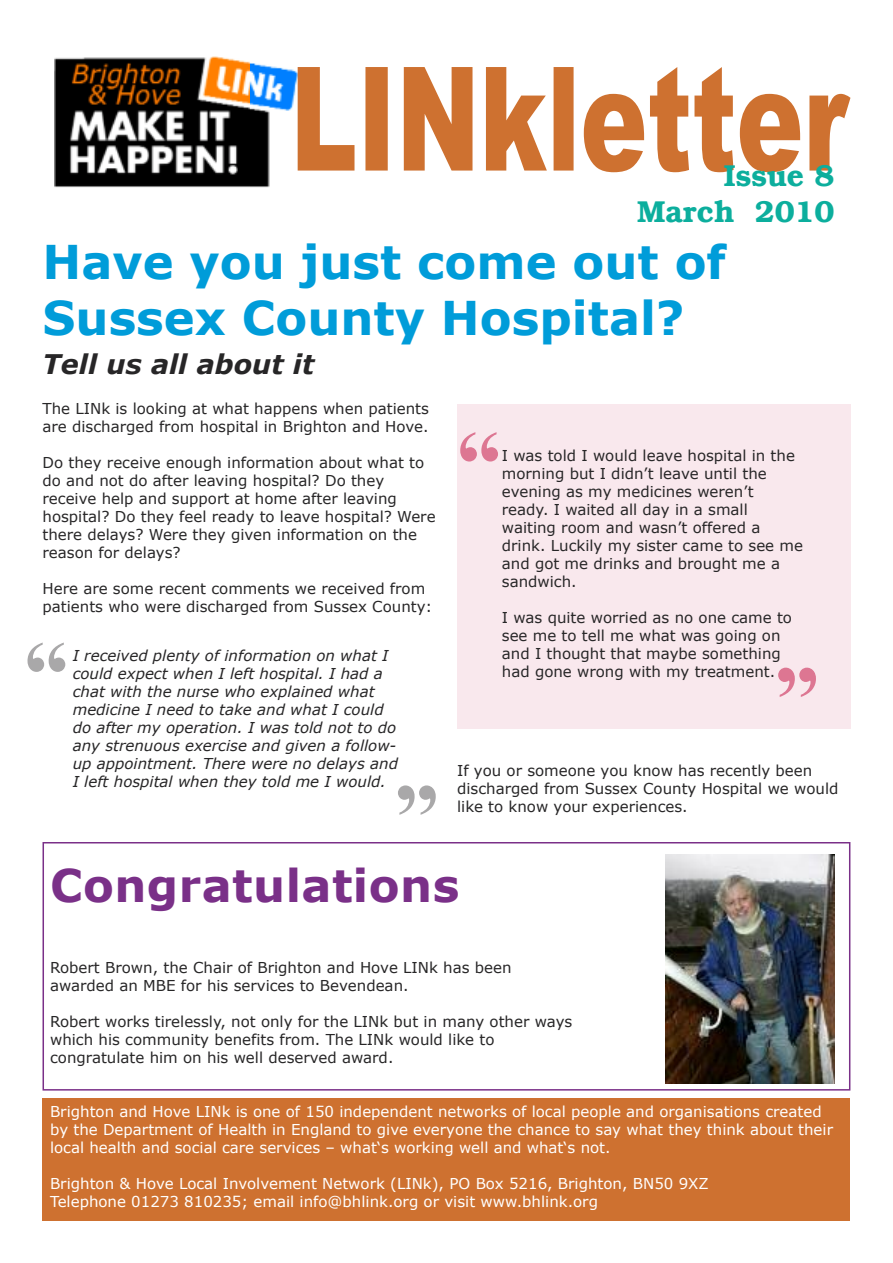
<style>
.page{position:relative;width:893px;height:1263px;background:#fff}
.page>*{position:absolute;margin:0;border:0;box-sizing:border-box;transform-origin:0 0}
.t1{font:700 46.5px/55.8px "Verdana";color:#009cd9}
.t2{font:700 45px "Verdana";letter-spacing:.01em;color:#7a3088}
.t3{font:600 30px/36px "Bookman";color:#0cae9d;text-align:right}
.t4{font:italic 700 27px "Verdana";color:#272627}
.t5{font:15px/18px "Verdana";color:#272627}
.t6{font:15px/18px "Verdana";color:#fff}
.t7{font:italic 15px/18px "Verdana";color:#272627}
</style>
<div class="page">
<img style="left:54px;top:57px;width:196px;height:131px">
<img style="left:250px;top:62px;width:601px;height:126px">
<svg style="left:298px;top:67px;width:552px;height:105px;fill:#ce7130"></svg>
<div style="left:43px;top:1098px;width:807px;height:122px;background:#ce7130"></div>
<svg style="left:28px;top:642px;width:37px;height:30px"></svg>
<svg style="left:398px;top:785px;width:38px;height:30px"></svg>
<div style="left:457px;top:404px;width:393px;height:324px;background:#f9e8ed"></div>
<svg style="left:460px;top:432px;width:38px;height:29px"></svg>
<svg style="left:778px;top:668px;width:38px;height:29px"></svg>
<img style="left:665px;top:855px;width:169px;height:229px">
<div style="left:43px;top:842px;width:807px;height:248px;border:2px solid #7a3088"></div>
<h3 class="t3" style="left:637px;top:157px;width:198px">Issue 8<br>March 2010</h3>
<h1 class="t1" style="left:43px;top:233px;width:685px">Have you just come out of<br>Sussex County Hospital?</h1>
<h3 class="t4" style="left:43px;top:347px;width:273px">Tell us all about it</h3>
<p class="t5" style="left:43px;top:399px;width:388px">The LINk is looking at what happens when patients are discharged from hospital in Brighton and Hove.</p>
<p class="t5" style="left:43px;top:453px;width:395px">Do they receive enough information about what to do and not do after leaving hospital? Do they receive help and support at home after leaving hospital? Do they feel ready to leave hospital? Were there delays? Were they given information on the reason for delays?</p>
<p class="t5" style="left:43px;top:579px;width:391px">Here are some recent comments we received from patients who were discharged from Sussex County:</p>
<p class="t5" style="left:502px;top:445px;width:303px">I was told I would leave hospital in the morning but I didn’t leave until the evening as my medicines weren’t ready. I waited all day in a small waiting room and wasn’t offered a drink. Luckily my sister came to see me and got me drinks and brought me a sandwich.</p>
<p class="t5" style="left:502px;top:607px;width:292px">I was quite worried as no one came to see me to tell me what was going on and I thought that maybe something had gone wrong with my treatment.</p>
<p class="t7" style="left:73px;top:646px;width:327px">I received plenty of information on what I could expect when I left hospital. I had a chat with the nurse who explained what medicine I need to take and what I could do after my operation. I was told not to do any strenuous exercise and given a follow&shy;up appointment. There were no delays and I left hospital when they told me I would.</p>
<p class="t5" style="left:457px;top:761px;width:383px">If you or someone you know has recently been discharged from Sussex County Hospital we would like to know your experiences.</p>
<h2 class="t2" style="left:50px;top:857px;width:411px">Congratulations</h2>
<p class="t5" style="left:50px;top:958px;width:463px">Robert Brown, the Chair of Brighton and Hove LINk has been awarded an MBE for his services to Bevendean.</p>
<p class="t5" style="left:50px;top:1012px;width:524px">Robert works tirelessly, not only for the LINk but in many other ways which his community benefits from. The LINk would like to congratulate him on his well deserved award.</p>
<p class="t6" style="left:50px;top:1102px;width:785px">Brighton and Hove LINk is one of 150 independent networks of local people and organisations created by the Department of Health in England to give everyone the chance to say what they think about their local health and social care services – what‘s working well and what‘s not.</p>
<p class="t6" style="left:50px;top:1174px;width:660px">Brighton &amp; Hove Local Involvement Network (LINk), PO Box 5216, Brighton, BN50 9XZ<br>Telephone 01273 810235; email info@bhlink.org or visit www.bhlink.org</p>
</div>
